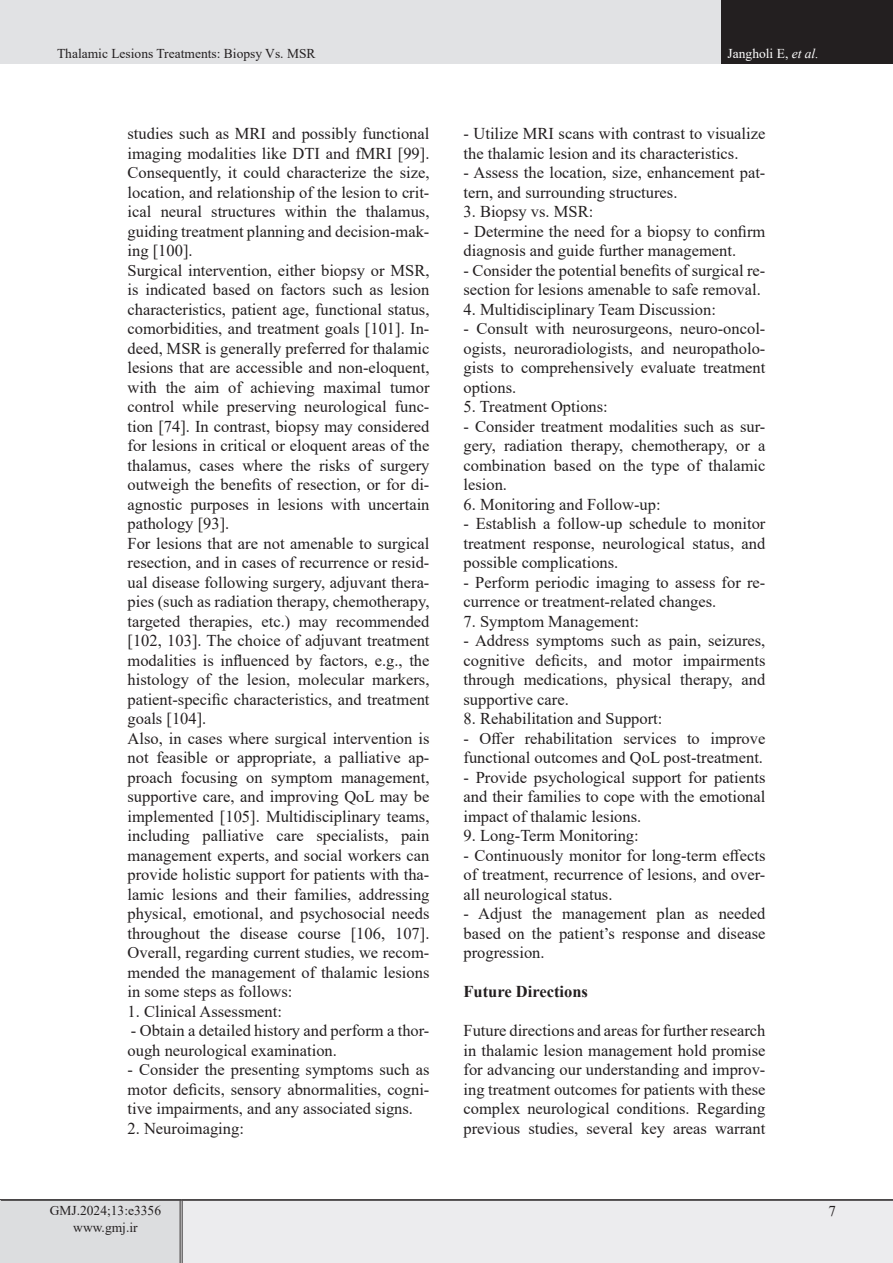
<style>
.page{position:relative;width:893px;height:1263px;background:#fff}
.page>*{position:absolute;margin:0;border:0;box-sizing:border-box;transform-origin:0 0}
.List_Paragraph{font:16.5px/19.5px "Times New Roman";color:#231f20;text-align:justify}
.List_Paragraph-2{font:700 16.5px "Times New Roman";color:#231f20}
.t1{font:15px "Times New Roman";color:#231f20}
.eeeeeeeeeeee{font:13.5px "Times New Roman";color:#231f20}
.t2{font:13.5px "Times New Roman";color:#fff}
.s1{font-style:italic}
</style>
<div class="page">
<div style="left:0;top:1200px;width:181px;height:63px;background:#dcdddf"></div>
<div style="left:181px;top:1200px;width:712px;height:63px;background:#ececee"></div>
<hr style="left:180px;top:1201px;width:3px;height:62px;background:#fff">
<hr style="left:180px;top:1201px;width:1px;height:62px;background:#231f20">
<hr style="left:182px;top:1201px;width:1px;height:62px;background:#231f20">
<hr style="left:0;top:1199px;width:181px;height:2px;background:#231f20">
<hr style="left:181px;top:1199px;width:712px;height:2px;background:#231f20">
<div style="left:0;top:0;width:722px;height:64px;background:#e1e2e4"></div>
<div style="left:722px;top:0;width:171px;height:64px;background:#231f20"></div>
<p class="eeeeeeeeeeee" style="left:57px;top:44px;width:260px">Thalamic Lesions Treatments: Biopsy Vs. MSR</p>
<p class="t2" style="left:728px;top:44px;width:93px">Jangholi E, <span class="s1">et al.</span></p>
<p class="List_Paragraph" style="left:128px;top:123px;width:303px">studies such as MRI and possibly functional imaging modalities like DTI and fMRI [99].<br>Consequently, it could characterize the size, location, and relationship of the lesion to crit&shy;ical neural structures within the thalamus, guiding treatment planning and decision-mak&shy;ing [100].</p>
<p class="List_Paragraph" style="left:128px;top:260px;width:303px">Surgical intervention, either biopsy or MSR, is indicated based on factors such as lesion characteristics, patient age, functional status, comorbidities, and treatment goals [101]. In&shy;deed, MSR is generally preferred for thalamic lesions that are accessible and non-eloquent, with the aim of achieving maximal tumor control while preserving neurological func&shy;tion [74]. In contrast, biopsy may considered for lesions in critical or eloquent areas of the thalamus, cases where the risks of surgery outweigh the benefits of resection, or for di&shy;agnostic purposes in lesions with uncertain pathology [93].</p>
<p class="List_Paragraph" style="left:128px;top:533px;width:303px">For lesions that are not amenable to surgical resection, and in cases of recurrence or resid&shy;ual disease following surgery, adjuvant thera&shy;pies (such as radiation therapy, chemotherapy, targeted therapies, etc.) may recommended [102, 103]. The choice of adjuvant treatment modalities is influenced by factors, e.g., the histology of the lesion, molecular markers, patient-specific characteristics, and treatment goals [104].</p>
<p class="List_Paragraph" style="left:128px;top:728px;width:303px">Also, in cases where surgical intervention is not feasible or appropriate, a palliative ap&shy;proach focusing on symptom management, supportive care, and improving QoL may be implemented [105]. Multidisciplinary teams, including palliative care specialists, pain management experts, and social workers can provide holistic support for patients with tha&shy;lamic lesions and their families, addressing physical, emotional, and psychosocial needs throughout the disease course [106, 107].<br>Overall, regarding current studies, we recom&shy;mended the management of thalamic lesions in some steps as follows:</p>
<p class="List_Paragraph" style="left:128px;top:1001px;width:156px">1. Clinical Assessment:</p>
<p class="List_Paragraph" style="left:128px;top:1020px;width:303px">- Obtain a detailed history and perform a thor&shy;ough neurological examination.</p>
<p class="List_Paragraph" style="left:128px;top:1059px;width:303px">- Consider the presenting symptoms such as motor deficits, sensory abnormalities, cogni&shy;tive impairments, and any associated signs.</p>
<p class="List_Paragraph" style="left:128px;top:1118px;width:118px">2. Neuroimaging:</p>
<p class="List_Paragraph" style="left:463px;top:123px;width:303px">- Utilize MRI scans with contrast to visualize the thalamic lesion and its characteristics.</p>
<p class="List_Paragraph" style="left:463px;top:162px;width:303px">- Assess the location, size, enhancement pat&shy;tern, and surrounding structures.</p>
<p class="List_Paragraph" style="left:463px;top:201px;width:131px">3. Biopsy vs. MSR:</p>
<p class="List_Paragraph" style="left:463px;top:221px;width:303px">- Determine the need for a biopsy to confirm diagnosis and guide further management.</p>
<p class="List_Paragraph" style="left:463px;top:260px;width:303px">- Consider the potential benefits of surgical re&shy;section for lesions amenable to safe removal.</p>
<p class="List_Paragraph" style="left:463px;top:299px;width:254px">4. Multidisciplinary Team Discussion:</p>
<p class="List_Paragraph" style="left:463px;top:318px;width:303px">- Consult with neurosurgeons, neuro-oncol&shy;ogists, neuroradiologists, and neuropatholo&shy;gists to comprehensively evaluate treatment options.</p>
<p class="List_Paragraph" style="left:463px;top:396px;width:146px">5. Treatment Options:</p>
<p class="List_Paragraph" style="left:463px;top:416px;width:303px">- Consider treatment modalities such as sur&shy;gery, radiation therapy, chemotherapy, or a combination based on the type of thalamic lesion.</p>
<p class="List_Paragraph" style="left:463px;top:494px;width:199px">6. Monitoring and Follow-up:</p>
<p class="List_Paragraph" style="left:463px;top:513px;width:303px">- Establish a follow-up schedule to monitor treatment response, neurological status, and possible complications.</p>
<p class="List_Paragraph" style="left:463px;top:572px;width:303px">- Perform periodic imaging to assess for re&shy;currence or treatment-related changes.</p>
<p class="List_Paragraph" style="left:463px;top:611px;width:177px">7. Symptom Management:</p>
<p class="List_Paragraph" style="left:463px;top:630px;width:303px">- Address symptoms such as pain, seizures, cognitive deficits, and motor impairments through medications, physical therapy, and supportive care.</p>
<p class="List_Paragraph" style="left:463px;top:708px;width:200px">8. Rehabilitation and Support:</p>
<p class="List_Paragraph" style="left:463px;top:728px;width:303px">- Offer rehabilitation services to improve functional outcomes and QoL post-treatment.</p>
<p class="List_Paragraph" style="left:463px;top:767px;width:303px">- Provide psychological support for patients and their families to cope with the emotional impact of thalamic lesions.</p>
<p class="List_Paragraph" style="left:463px;top:825px;width:177px">9. Long-Term Monitoring:</p>
<p class="List_Paragraph" style="left:463px;top:845px;width:303px">- Continuously monitor for long-term effects of treatment, recurrence of lesions, and over&shy;all neurological status.</p>
<p class="List_Paragraph" style="left:463px;top:903px;width:303px">- Adjust the management plan as needed based on the patient’s response and disease progression.</p>
<p class="List_Paragraph-2" style="left:463px;top:980px;width:126px">Future Directions</p>
<p class="List_Paragraph" style="left:463px;top:1020px;width:303px">Future directions and areas for further research in thalamic lesion management hold promise for advancing our understanding and improv&shy;ing treatment outcomes for patients with these complex neurological conditions. Regarding previous studies, several key areas warrant</p>
<p class="eeeeeeeeeeee" style="left:50px;top:1201px;width:113px">GMJ.2024;13:e3356</p>
<p class="eeeeeeeeeeee" style="left:73px;top:1217px;width:66px">www.gmj.ir</p>
<p class="t1" style="left:828px;top:1201px;width:9px">7</p>
</div>
